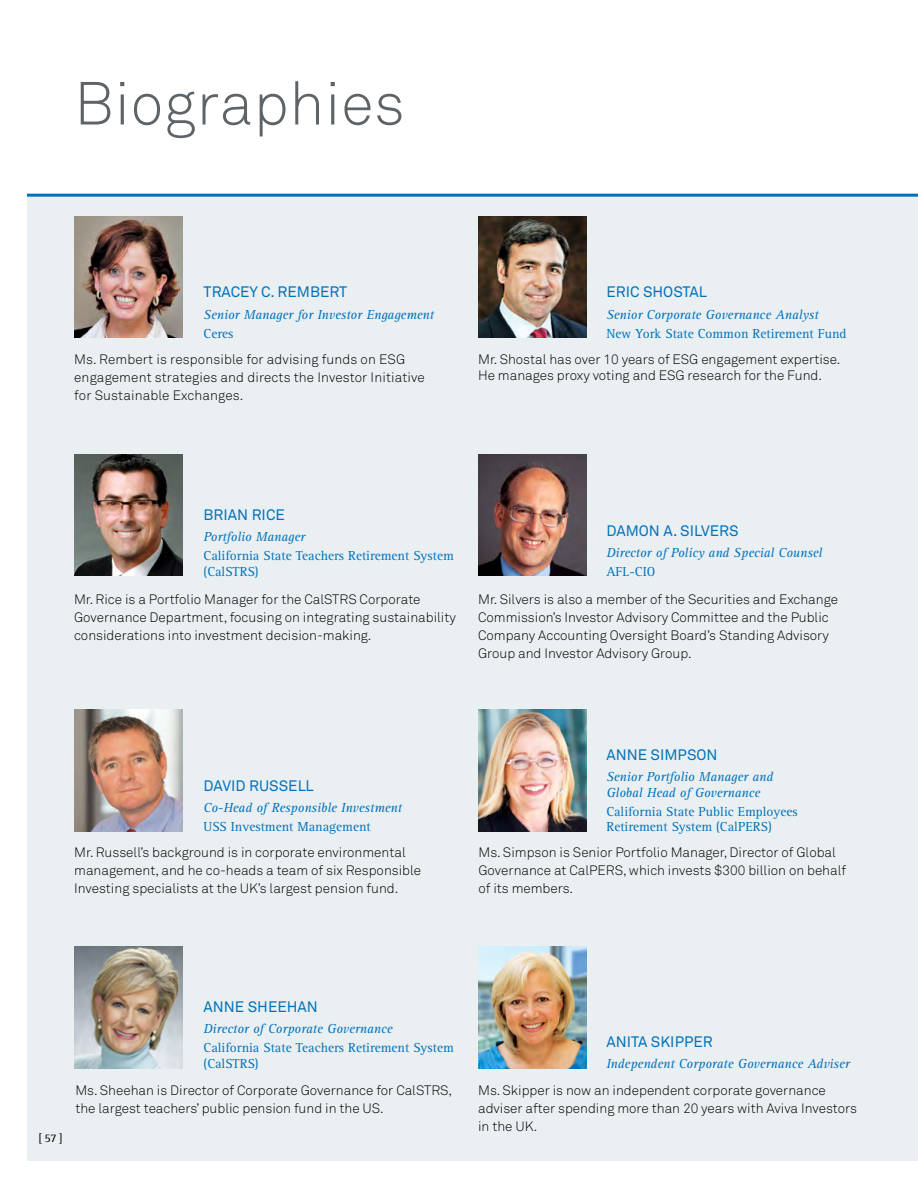
<style>
.page{position:relative;width:918px;height:1188px;background:#fff}
.page>*{position:absolute;margin:0;border:0;box-sizing:border-box;transform-origin:0 0}
.t1{font:60px "Akkurat Light Pro";letter-spacing:.01em;color:#5e6367}
.t2{font:15px "Akkurat Pro";color:#0072bc}
.t3{font:13.5px/18px "Akkurat Light Pro";color:#000}
.t4{font:italic 13.5px/15.8px "Rotis Serif Std";color:#0072bc}
.t5{font:13.5px/15.8px "Rotis Serif Std";color:#0072bc}
.t6{font:12px "Rotis Serif Std";color:#000}
</style>
<div class="page">
<div style="left:27px;top:194px;width:891px;height:967px;background:#eaeff2"></div>
<hr style="left:27px;top:194px;width:891px;height:3px;background:#0072bc">
<img style="left:74px;top:710px;width:108px;height:121px">
<img style="left:478px;top:710px;width:108px;height:121px">
<img style="left:478px;top:947px;width:108px;height:121px">
<img style="left:74px;top:947px;width:108px;height:121px">
<img style="left:478px;top:216px;width:108px;height:122px">
<img style="left:478px;top:454px;width:108px;height:122px">
<img style="left:74px;top:454px;width:108px;height:122px">
<img style="left:74px;top:216px;width:108px;height:122px">
<h1 class="t1" style="left:74px;top:68px;width:332px">Biographies</h1>
<p class="t2" style="left:204px;top:283px;width:145px">TRACEY C. REMBERT</p>
<p class="t4" style="left:204px;top:307px;width:232px">Senior Manager for Investor Engagement</p>
<p class="t5" style="left:204px;top:326px;width:31px">Ceres</p>
<p class="t3" style="left:74px;top:351px;width:352px">Ms. Rembert is responsible for advising funds on ESG engagement strategies and directs the Investor Initiative for Sustainable Exchanges.</p>
<p class="t2" style="left:606px;top:283px;width:102px">ERIC SHOSTAL</p>
<p class="t4" style="left:606px;top:307px;width:214px">Senior Corporate Governance Analyst</p>
<p class="t5" style="left:606px;top:326px;width:242px">New York State Common Retirement Fund</p>
<p class="t3" style="left:478px;top:352px;width:364px;line-height:15.8px">Mr. Shostal has over 10 years of ESG engagement expertise.<br>He manages proxy voting and ESG research for the Fund.</p>
<p class="t2" style="left:204px;top:506px;width:83px">BRIAN RICE</p>
<p class="t4" style="left:204px;top:529px;width:103px">Portfolio Manager</p>
<p class="t5" style="left:204px;top:548px;width:252px">California State Teachers Retirement System (CalSTRS)</p>
<p class="t3" style="left:74px;top:590px;width:383px">Mr. Rice is a Portfolio Manager for the CalSTRS Corporate<br>Governance Department, focusing on integrating sustainability considerations into investment decision-making.</p>
<p class="t2" style="left:606px;top:522px;width:134px">DAMON A. SILVERS</p>
<p class="t4" style="left:606px;top:545px;width:217px">Director of Policy and Special Counsel</p>
<p class="t5" style="left:606px;top:564px;width:50px">AFL-CIO</p>
<p class="t3" style="left:478px;top:590px;width:361px">Mr. Silvers is also a member of the Securities and Exchange Commission’s Investor Advisory Committee and the Public Company Accounting Oversight Board’s Standing Advisory Group and Investor Advisory Group.</p>
<p class="t2" style="left:204px;top:777px;width:111px">DAVID RUSSELL</p>
<p class="t4" style="left:204px;top:801px;width:200px">Co-Head of Responsible Investment</p>
<p class="t5" style="left:204px;top:819px;width:169px">USS Investment Management</p>
<p class="t3" style="left:74px;top:843px;width:348px">Mr. Russell’s background is in corporate environmental management, and he co-heads a team of six Responsible<br>Investing specialists at the UK’s largest pension fund.</p>
<p class="t2" style="left:606px;top:746px;width:113px">ANNE SIMPSON</p>
<p class="t4" style="left:606px;top:769px;width:168px">Senior Portfolio Manager and<br>Global Head of Governance</p>
<p class="t5" style="left:606px;top:804px;width:193px">California State Public Employees<br>Retirement System (CalPERS)</p>
<p class="t3" style="left:478px;top:843px;width:369px">Ms. Simpson is Senior Portfolio Manager, Director of Global<br>Governance at CalPERS, which invests $300 billion on behalf of its members.</p>
<p class="t6" style="left:39px;top:1131px;width:25px">[ 57 ]</p>
<p class="t2" style="left:204px;top:998px;width:116px">ANNE SHEEHAN</p>
<p class="t4" style="left:204px;top:1021px;width:190px">Director of Corporate Governance</p>
<p class="t5" style="left:204px;top:1040px;width:252px">California State Teachers Retirement System (CalSTRS)</p>
<p class="t3" style="left:75px;top:1082px;width:378px">Ms. Sheehan is Director of Corporate Governance for CalSTRS, the largest teachers’ public pension fund in the US.</p>
<p class="t2" style="left:606px;top:1033px;width:108px">ANITA SKIPPER</p>
<p class="t4" style="left:606px;top:1056px;width:245px">Independent Corporate Governance Adviser</p>
<p class="t3" style="left:478px;top:1082px;width:380px">Ms. Skipper is now an independent corporate governance adviser after spending more than 20 years with Aviva Investors in the UK.</p>
</div>
